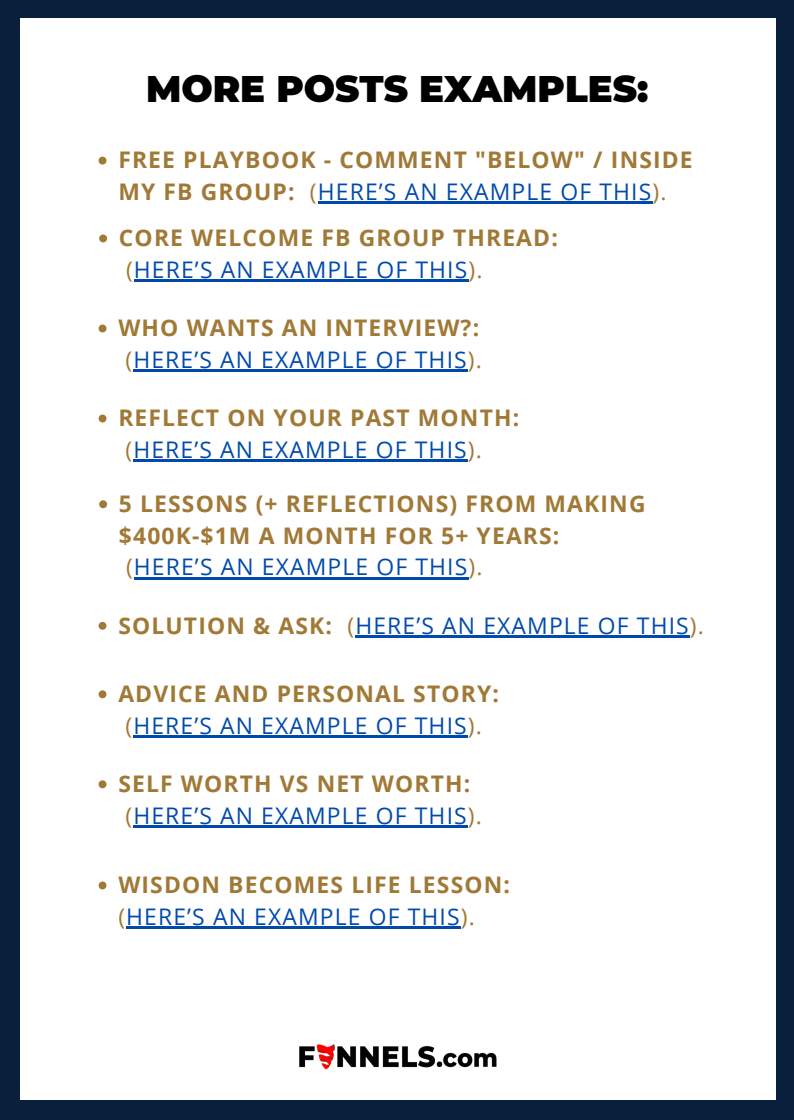
<style>
.page{position:relative;width:794px;height:1120px;background:#fff}
.page>*{position:absolute;margin:0;border:0;box-sizing:border-box;transform-origin:0 0}
.t1{font:900 36.97px "Montserrat";color:#000}
.t2{font:700 22.88px/31.5px "Open Sans";letter-spacing:.05em;color:#a07936}
.t3{font:22.88px/31.5px "Open Sans";letter-spacing:.05em;color:#004aad;text-align:center}
.s1{font-weight:400}
.s2{font-weight:400;color:#004aad}
.s3{color:#a07936}
.s4{font-weight:700;color:#a07936}
</style>
<div class="page">
<div style="left:0;top:0;width:793px;height:1119px;background:#09203c"></div>
<div style="left:20px;top:19px;width:755px;height:1081px;background:#fff"></div>
<svg style="left:98px;top:157px;width:8px;height:7px"></svg>
<hr style="left:318px;top:202px;width:334px;height:2px;background:#004aad">
<img style="left:299px;top:1044px;width:198px;height:26px">
<svg style="left:99px;top:234px;width:8px;height:8px"></svg>
<hr style="left:134px;top:279px;width:334px;height:3px;background:#004aad">
<svg style="left:98px;top:324px;width:8px;height:8px"></svg>
<hr style="left:133px;top:369px;width:334px;height:3px;background:#004aad">
<svg style="left:98px;top:414px;width:8px;height:8px"></svg>
<hr style="left:133px;top:459px;width:334px;height:3px;background:#004aad">
<svg style="left:99px;top:500px;width:8px;height:8px"></svg>
<hr style="left:134px;top:577px;width:334px;height:2px;background:#004aad">
<svg style="left:98px;top:622px;width:8px;height:7px"></svg>
<hr style="left:355px;top:635px;width:334px;height:2px;background:#004aad">
<svg style="left:98px;top:690px;width:8px;height:8px"></svg>
<hr style="left:133px;top:735px;width:334px;height:2px;background:#004aad">
<svg style="left:98px;top:780px;width:8px;height:8px"></svg>
<hr style="left:133px;top:825px;width:334px;height:2px;background:#004aad">
<svg style="left:98px;top:881px;width:8px;height:8px"></svg>
<hr style="left:126px;top:926px;width:334px;height:2px;background:#004aad">
<p class="t1" style="left:146px;top:66px;width:503px">MORE POSTS EXAMPLES:</p>
<p class="t2" style="left:118px;top:144px;width:575px">FREE PLAYBOOK - COMMENT "BELOW" / INSIDE<br>MY FB GROUP: <span class="s1">(</span><span class="s2">HERE’S AN EXAMPLE OF THIS</span><span class="s1">).</span></p>
<p class="t2" style="left:126px;top:222px;width:433px;text-indent:-7px">CORE WELCOME FB GROUP THREAD: <span class="s1">(</span><span class="s2">HERE’S AN EXAMPLE OF THIS</span><span class="s1">).</span></p>
<p class="t2" style="left:118px;top:312px;width:365px;text-align:center">WHO WANTS AN INTERVIEW?: <span class="s1">(</span><span class="s2">HERE’S AN EXAMPLE OF THIS</span><span class="s1">).</span></p>
<p class="t2" style="left:125px;top:402px;width:395px;text-indent:-7px">REFLECT ON YOUR PAST MONTH: <span class="s1">(</span><span class="s2">HERE’S AN EXAMPLE OF THIS</span><span class="s1">).</span></p>
<p class="t2" style="left:119px;top:487px;width:528px">5 LESSONS (+ REFLECTIONS) FROM MAKING</p>
<p class="t2" style="left:119px;top:519px;width:442px">$400K-$1M A MONTH FOR 5+ YEARS:</p>
<p class="t3" style="left:126px;top:550px;width:358px"><span class="s3">(</span>HERE’S AN EXAMPLE OF THIS<span class="s3">).</span></p>
<p class="t3" style="left:118px;top:609px;width:586px"><span class="s4">SOLUTION &amp; ASK:</span> <span class="s3">(</span>HERE’S AN EXAMPLE OF THIS<span class="s3">).</span></p>
<p class="t2" style="left:118px;top:677px;width:382px;text-align:center">ADVICE AND PERSONAL STORY: <span class="s1">(</span><span class="s2">HERE’S AN EXAMPLE OF THIS</span><span class="s1">).</span></p>
<p class="t3" style="left:118px;top:767px;width:365px"><span class="s4">SELF WORTH VS NET WORTH: </span><span class="s3">(</span>HERE’S AN EXAMPLE OF THIS<span class="s3">).</span></p>
<p class="t2" style="left:118px;top:868px;width:393px">WISDON BECOMES LIFE LESSON: <span class="s1">(</span><span class="s2">HERE’S AN EXAMPLE OF THIS</span><span class="s1">).</span></p>
</div>
